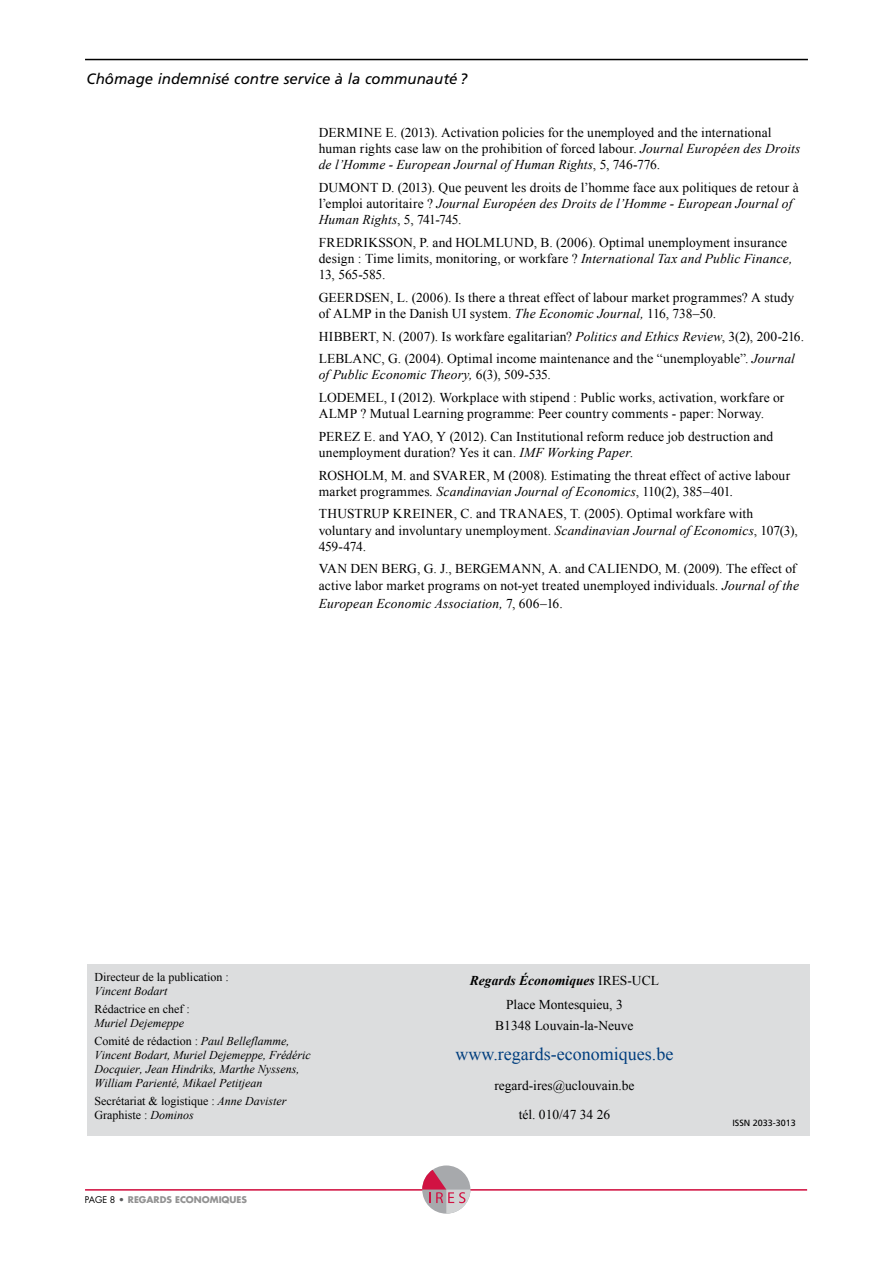
<style>
.page{position:relative;width:893px;height:1263px;background:#fff}
.page>*{position:absolute;margin:0;border:0;box-sizing:border-box;transform-origin:0 0}
.t1{font:18px "Times New Roman";color:#003e7e}
.t2{font:italic 15px "Frutiger";color:#000}
.t3{font:13.5px/16.2px "Times New Roman";letter-spacing:.005em;color:#000}
.t4{font:italic 13.5px "Times New Roman";letter-spacing:.01em;color:#000}
.t5{font:italic 12px/14px "Times New Roman";color:#000}
.t6{font:12px/14px "Times New Roman";color:#000}
.t7{font:700 9px "Futura";color:#929292}
.t8{font:9px "Frutiger";color:#000}
.s1{font-style:italic}
.s2{font-style:normal}
.s3{font-weight:400;color:#000}
.s4{color:#5a5b5d}
.s5{font-weight:700;font-style:italic}
</style>
<div class="page">
<hr style="left:85px;top:1189px;width:722px;height:1px;background:#d11242">
<svg style="left:422px;top:1165px;width:48px;height:49px"></svg>
<svg style="left:422px;top:1170px;width:48px;height:44px"></svg>
<hr style="left:85px;top:59px;width:723px;height:1px;background:#000">
<div style="left:87px;top:964px;width:722px;height:172px;background:#dcddde"></div>
<p class="t2" style="left:87px;top:70px;width:382px">Chômage indemnisé contre service à la communauté ?</p>
<p class="t3" style="left:319px;top:124px;width:483px">DERMINE E. (2013). Activation policies for the unemployed and the international human rights case law on the prohibition of forced labour. <span class="s1">Journal Européen des Droits de l’Homme - European Journal of Human Rights</span>, 5, 746-776.</p>
<p class="t3" style="left:319px;top:179px;width:481px">DUMONT D. (2013). Que peuvent les droits de l’homme face aux politiques de retour à l’emploi autoritaire ? <span class="s1">Journal Européen des Droits de l’Homme - European Journal of<br>Human Rights</span>, 5, 741-745.</p>
<p class="t3" style="left:319px;top:234px;width:475px">FREDRIKSSON, P. and HOLMLUND, B. (2006). Optimal unemployment insurance design : Time limits, monitoring, or workfare ? <span class="s1">International Tax and Public Finance,<br></span>13, 565-585.</p>
<p class="t3" style="left:319px;top:289px;width:477px">GEERDSEN, L. (2006). Is there a threat effect of labour market programmes? A study of ALMP in the Danish UI system. <span class="s1">The Economic Journal,</span> 116, 738–50.</p>
<p class="t3" style="left:319px;top:325px;width:487px;line-height:22.5px">HIBBERT, N. (2007). Is workfare egalitarian? <span class="s1">Politics and Ethics Review</span>, 3(2), 200-216.<br>LEBLANC, G. (2004). Optimal income maintenance and the “unemployable”. <span class="s1">Journal</span></p>
<p class="t3" style="left:319px;top:363px;width:467px;line-height:22.5px"><span class="s1">of Public Economic Theory,</span> 6(3), 509-535.<br>LODEMEL, I (2012). Workplace with stipend : Public works, activation, workfare or</p>
<p class="t3" style="left:319px;top:402px;width:456px;line-height:22.5px">ALMP ? Mutual Learning programme: Peer country comments - paper: Norway.<br>PEREZ E. and YAO, Y (2012). Can Institutional reform reduce job destruction and</p>
<p class="t3" style="left:319px;top:441px;width:473px;line-height:22.5px">unemployment duration? Yes it can. <span class="s1">IMF Working Paper</span>.<br>ROSHOLM, M. and SVARER, M (2008). Estimating the threat effect of active labour</p>
<p class="t3" style="left:319px;top:480px;width:436px;line-height:22.5px">market programmes<span class="s1">. Scandinavian Journal of Economics</span>, 110(2), 385–401<span class="s1">.<br></span>THUSTRUP KREINER, C. and TRANAES, T. (2005). Optimal workfare with</p>
<p class="t3" style="left:319px;top:522px;width:480px">voluntary and involuntary unemployment. <span class="s1">Scandinavian Journal of Economics</span>, 107(3),<br>459-474.</p>
<p class="t3" style="left:319px;top:560px;width:482px">VAN DEN BERG, G. J., BERGEMANN, A. and CALIENDO, M. (2009). The effect of active labor market programs on not-yet treated unemployed individuals<span class="s1">. Journal of the</span></p>
<p class="t4" style="left:319px;top:594px;width:245px">European Economic Association, <span class="s2">7, 606–16.</span></p>
<p class="t6" style="left:94px;top:970px;width:136px">Directeur de la publication :</p>
<p class="t5" style="left:94px;top:983px;width:74px">Vincent Bodart</p>
<p class="t6" style="left:94px;top:1002px;width:97px">Rédactrice en chef :</p>
<p class="t5" style="left:94px;top:1013px;width:197px;line-height:18.1px">Muriel Dejemeppe<br><span class="s2">Comité de rédaction :</span> Paul Belleflamme,</p>
<p class="t5" style="left:94px;top:1048px;width:218px">Vincent Bodart, Muriel Dejemeppe, Frédéric<br>Docquier, Jean Hindriks, Marthe Nyssens,<br>William Parienté, Mikael Petitjean</p>
<p class="t6" style="left:94px;top:1094px;width:194px">Secrétariat &amp; logistique : <span class="s1">Anne Davister<br></span>Graphiste : <span class="s1">Dominos</span></p>
<p class="t7" style="left:85px;top:1194px;width:164px"><span class="s3">PAGE 8</span> <span class="s4">•</span> REGARDS ECONOMIQUES</p>
<p class="t3" style="left:470px;top:969px;width:191px;line-height:23.7px;text-align:center"><span class="s5">Regards Économiques</span> IRES-UCL<br>Place Montesquieu, 3</p>
<p class="t3" style="left:495px;top:1017px;width:140px">B1348 Louvain-la-Neuve</p>
<h1 class="t1" style="left:456px;top:1042px;width:219px">www.regards-economiques.be</h1>
<p class="t3" style="left:494px;top:1070px;width:142px;line-height:29.5px;text-align:center">regard-ires@uclouvain.be tél. 010/47 34 26</p>
<p class="t8" style="left:732px;top:1118px;width:65px">ISSN 2033-3013</p>
</div>
